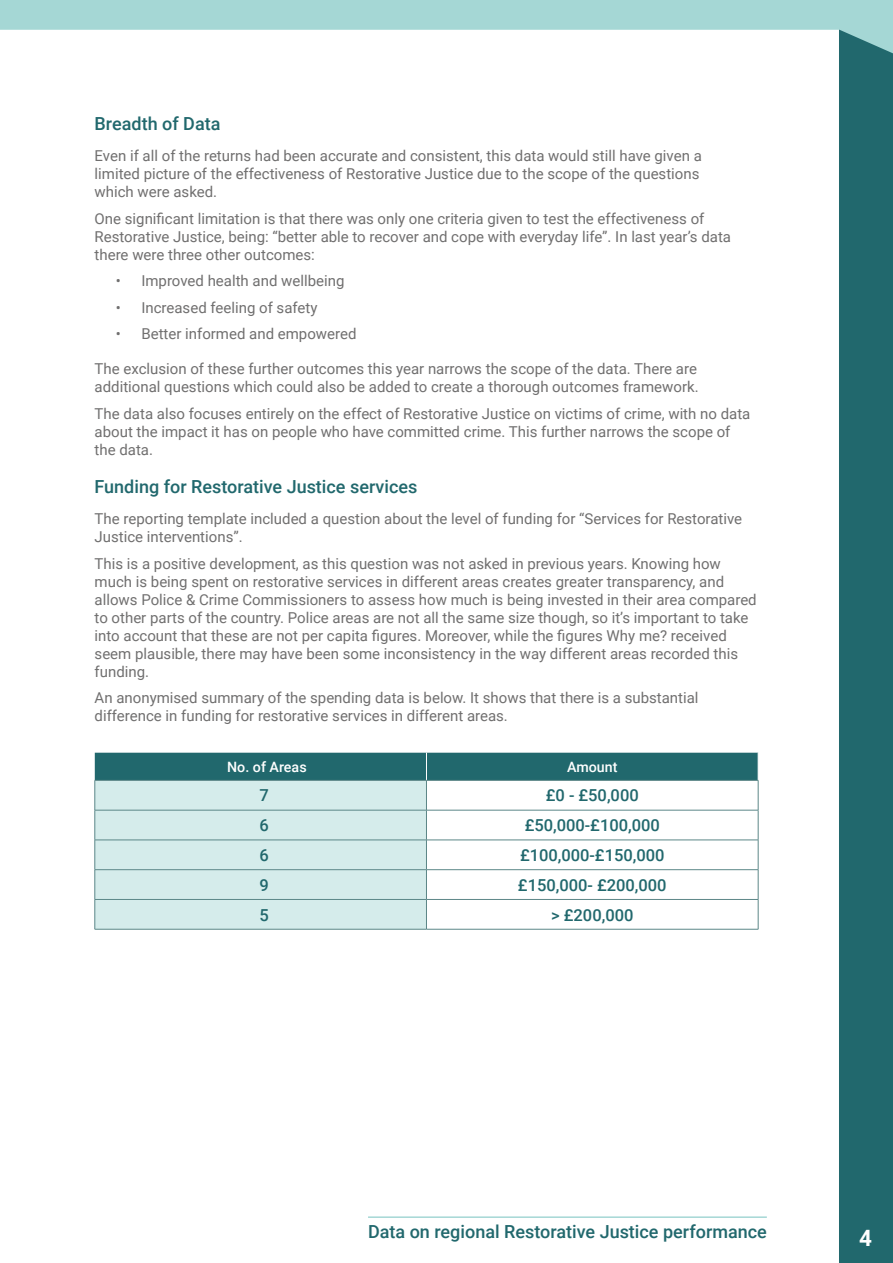
<style>
.page{position:relative;width:893px;height:1263px;background:#fff}
.page>*{position:absolute;margin:0;border:0;box-sizing:border-box;transform-origin:0 0}
.t1{font:700 22.5px "Roboto";color:#fff}
.t2{font:500 18px "Roboto";color:#21686d}
.t3{font:500 16.5px "Roboto";color:#21686d}
.t4{font:15px/18px "Roboto";color:#706f6f}
.t5{font:500 14.25px "Roboto";color:#fff}
</style>
<div class="page">
<div style="left:839px;top:53px;width:54px;height:1210px;background:#21686d"></div>
<svg style="left:0;top:0;width:893px;height:53px;fill:#a5d7d5"></svg>
<div style="left:96px;top:781px;width:330px;height:148px;background:#d5eceb"></div>
<svg style="left:427px;top:781px;width:331px;height:148px"></svg>
<div style="left:95px;top:753px;width:664px;height:27px;background:#21686d"></div>
<hr style="left:95px;top:780px;width:331px;height:1px;background:#5c8788">
<hr style="left:95px;top:780px;width:1px;height:30px;background:#5c8788">
<hr style="left:426px;top:780px;width:332px;height:1px;background:#5c8788">
<hr style="left:426px;top:780px;width:1px;height:30px;background:#5c8788">
<hr style="left:758px;top:780px;width:1px;height:30px;background:#5c8788">
<hr style="left:95px;top:810px;width:331px;height:1px;background:#5c8788">
<hr style="left:95px;top:810px;width:1px;height:30px;background:#5c8788">
<hr style="left:426px;top:810px;width:332px;height:1px;background:#5c8788">
<hr style="left:426px;top:810px;width:1px;height:30px;background:#5c8788">
<hr style="left:758px;top:810px;width:1px;height:30px;background:#5c8788">
<hr style="left:95px;top:840px;width:331px;height:1px;background:#5c8788">
<hr style="left:426px;top:840px;width:332px;height:1px;background:#5c8788">
<hr style="left:95px;top:869px;width:331px;height:1px;background:#5c8788">
<hr style="left:426px;top:869px;width:332px;height:1px;background:#5c8788">
<hr style="left:95px;top:899px;width:331px;height:1px;background:#5c8788">
<svg style="left:95px;top:840px;width:1px;height:89px"></svg>
<hr style="left:426px;top:899px;width:332px;height:1px;background:#5c8788">
<svg style="left:426px;top:840px;width:1px;height:89px"></svg>
<svg style="left:758px;top:840px;width:1px;height:89px"></svg>
<hr style="left:95px;top:929px;width:331px;height:1px;background:#5c8788">
<hr style="left:426px;top:929px;width:332px;height:1px;background:#5c8788">
<hr style="left:368px;top:1216px;width:399px;height:2px;background:#a5d7d5">
<p class="t2" style="left:95px;top:111px;width:127px">Breadth of Data</p>
<p class="t4" style="left:95px;top:146px;width:609px">Even if all of the returns had been accurate and consistent, this data would still have given a limited picture of the effectiveness of Restorative Justice due to the scope of the questions which were asked.</p>
<p class="t4" style="left:95px;top:209px;width:638px">One significant limitation is that there was only one criteria given to test the effectiveness of<br>Restorative Justice, being: “better able to recover and cope with everyday life”. In last year’s data there were three other outcomes:</p>
<p class="t4" style="left:116px;top:271px;width:230px">• Improved health and wellbeing</p>
<p class="t4" style="left:116px;top:298px;width:203px">• Increased feeling of safety</p>
<p class="t4" style="left:116px;top:324px;width:242px">• Better informed and empowered</p>
<p class="t4" style="left:95px;top:359px;width:606px">The exclusion of these further outcomes this year narrows the scope of the data. There are additional questions which could also be added to create a thorough outcomes framework.</p>
<p class="t4" style="left:95px;top:404px;width:657px">The data also focuses entirely on the effect of Restorative Justice on victims of crime, with no data about the impact it has on people who have committed crime. This further narrows the scope of the data.</p>
<p class="t2" style="left:95px;top:474px;width:324px">Funding for Restorative Justice services</p>
<p class="t4" style="left:95px;top:509px;width:649px">The reporting template included a question about the level of funding for “Services for Restorative<br>Justice interventions”.</p>
<p class="t4" style="left:95px;top:554px;width:664px">This is a positive development, as this question was not asked in previous years. Knowing how much is being spent on restorative services in different areas creates greater transparency, and allows Police &amp; Crime Commissioners to assess how much is being invested in their area compared to other parts of the country. Police areas are not all the same size though, so it’s important to take into account that these are not per capita figures. Moreover, while the figures Why me? received seem plausible, there may have been some inconsistency in the way different areas recorded this funding.</p>
<p class="t4" style="left:95px;top:688px;width:605px">An anonymised summary of the spending data is below. It shows that there is a substantial difference in funding for restorative services in different areas.</p>
<p class="t5" style="left:227px;top:757px;width:81px">No. of Areas</p>
<p class="t5" style="left:567px;top:757px;width:52px">Amount</p>
<p class="t3" style="left:259px;top:784px;width:11px">7</p>
<p class="t3" style="left:546px;top:784px;width:94px">£0 - £50,000</p>
<p class="t3" style="left:259px;top:814px;width:11px">6</p>
<p class="t3" style="left:525px;top:814px;width:137px">£50,000-£100,000</p>
<p class="t3" style="left:259px;top:843px;width:11px">6</p>
<p class="t3" style="left:520px;top:843px;width:146px">£100,000-£150,000</p>
<p class="t3" style="left:259px;top:873px;width:11px">9</p>
<p class="t3" style="left:518px;top:873px;width:150px">£150,000- £200,000</p>
<p class="t3" style="left:259px;top:903px;width:11px">5</p>
<p class="t3" style="left:551px;top:903px;width:84px">&gt; £200,000</p>
<p class="t2" style="left:368px;top:1219px;width:400px">Data on regional Restorative Justice performance</p>
<h1 class="t1" style="left:859px;top:1222px;width:14px">4</h1>
</div>
